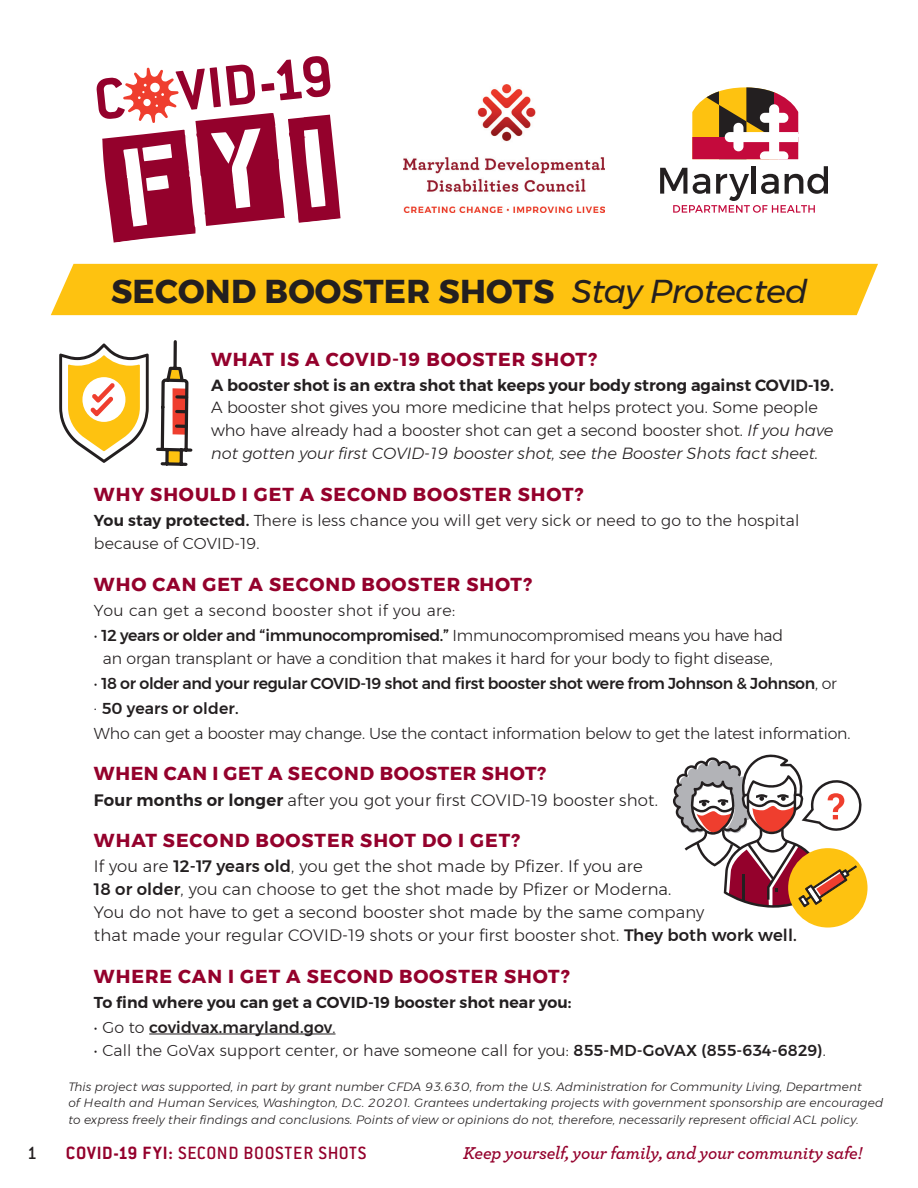
<style>
.page{position:relative;width:918px;height:1188px;background:#fff}
.page>*{position:absolute;margin:0;border:0;box-sizing:border-box;transform-origin:0 0}
.Header_1{font:700 33px "Montserrat";letter-spacing:.01em;color:#231f20}
.t1{font:500 19.5px "Conduit ITC";letter-spacing:.04em;color:#94012c}
.t2{font:500 19.5px "Conduit ITC";color:#231f20}
.subhead_1{font:700 18.75px "Montserrat";letter-spacing:.05em;color:#94012c}
.subhead_1-2{font:700 18.75px "Montserrat";letter-spacing:.03em;color:#94012c}
.t3{font:italic 600 18px "Archer";letter-spacing:-.01em;color:#94012c}
.body_copy{font:300 16.5px/22.8px "Montserrat";letter-spacing:.01em;color:#231f20}
.body_copy_mainpoint{font:300 16.2px/23px "Montserrat";color:#231f20}
.body_copy_mainpoint-2{font:300 15.75px/22.8px "Montserrat";letter-spacing:-.005em;color:#231f20}
.body_copy_mainpoint-3{font:500 15.75px "Montserrat";letter-spacing:-.02em;color:#231f20}
.body_copy_mainpoint-4{font:600 15.75px "Montserrat";letter-spacing:.005em;color:#231f20}
.body_copy_mainpoint-5{font:500 15.75px "Montserrat";letter-spacing:.01em;color:#231f20}
.body_copy_mainpoint-6{font:300 15.75px "Montserrat";letter-spacing:.03em;color:#231f20}
.body_copy_mainpoint-7{font:italic 300 12px/16.5px "Montserrat";letter-spacing:.01em;color:#231f20}
.s1{font-weight:400;font-style:italic}
.s2{font-weight:600}
.s3{font-style:italic}
.s4{font-weight:500}
.s5{font-weight:300}
.s6{font-weight:700}
</style>
<div class="page">
<hr style="left:149px;top:1034px;width:187px;height:1px;background:#231f20">
<svg style="left:51px;top:56px;width:827px;height:410px"></svg>
<div style="left:788px;top:848px;width:80px;height:80px;background:#fec210;border-radius:50%"></div>
<svg style="left:673px;top:754px;width:190px;height:154px"></svg>
<h1 class="Header_1" style="left:111px;top:265px;width:698px">SECOND BOOSTER SHOTS <span class="s1">Stay Protected</span></h1>
<h2 class="subhead_1" style="left:211px;top:344px;width:387px">WHAT IS A COVID-19 BOOSTER SHOT?</h2>
<p class="body_copy_mainpoint" style="left:211px;top:373px;width:625px"><span class="s2">A booster shot is an extra shot that keeps your body strong against COVID-19.<br></span>A booster shot gives you more medicine that helps protect you. Some people who have already had a booster shot can get a second booster shot. <span class="s3">If you have not gotten your first COVID-19 booster shot, see the Booster Shots fact sheet.</span></p>
<h2 class="subhead_1" style="left:94px;top:479px;width:491px">WHY SHOULD I GET A SECOND BOOSTER SHOT?</h2>
<p class="body_copy_mainpoint-2" style="left:94px;top:509px;width:707px"><span class="s2">You stay protected.</span> There is less chance you will get very sick or need to go to the hospital because of COVID-19.</p>
<h2 class="subhead_1" style="left:94px;top:569px;width:439px">WHO CAN GET A SECOND BOOSTER SHOT?</h2>
<p class="body_copy_mainpoint-6" style="left:94px;top:598px;width:363px">You can get a second booster shot if you are:</p>
<p class="body_copy_mainpoint-2" style="left:94px;top:624px;width:691px;text-align:center">• <span class="s4">12 years or older and “immunocompromised.”</span> Immunocompromised means you have had an organ transplant or have a condition that makes it hard for your body to fight disease,</p>
<p class="body_copy_mainpoint-3" style="left:94px;top:671px;width:744px"><span class="s5">•</span> 18 or older and your regular COVID-19 shot and first booster shot were from Johnson &amp; Johnson<span class="s5">, or</span></p>
<p class="body_copy_mainpoint-5" style="left:94px;top:696px;width:146px"><span class="s5">·</span> 50 years or older.</p>
<p class="body_copy_mainpoint-2" style="left:94px;top:722px;width:758px">Who can get a booster may change. Use the contact information below to get the latest information.</p>
<h2 class="subhead_1-2" style="left:94px;top:759px;width:454px">WHEN CAN I GET A SECOND BOOSTER SHOT?</h2>
<p class="body_copy" style="left:94px;top:788px;width:566px"><span class="s2">Four months or longer</span> after you got your first COVID-19 booster shot.</p>
<h2 class="subhead_1" style="left:94px;top:826px;width:428px">WHAT SECOND BOOSTER SHOT DO I GET?</h2>
<p class="body_copy" style="left:94px;top:855px;width:705px">If you are <span class="s4">12-17 years old</span>, you get the shot made by Pfizer. If you are<br><span class="s4">18 or older</span>, you can choose to get the shot made by Pfizer or Moderna.<br>You do not have to get a second booster shot made by the same company<br>that made your regular COVID-19 shots or your first booster shot. <span class="s4">They both work well.</span></p>
<h2 class="subhead_1" style="left:94px;top:961px;width:477px">WHERE CAN I GET A SECOND BOOSTER SHOT?</h2>
<p class="body_copy_mainpoint-4" style="left:94px;top:990px;width:479px">To find where you can get a COVID-19 booster shot near you:</p>
<p class="body_copy_mainpoint-5" style="left:94px;top:1015px;width:243px"><span class="s5">• Go to</span> covidvax.maryland.gov<span class="s5">.</span></p>
<p class="body_copy_mainpoint-2" style="left:94px;top:1038px;width:733px">• Call the GoVax support center, or have someone call for you: <span class="s4">855-MD-GoVAX (855-634-6829)</span>.</p>
<p class="body_copy_mainpoint-7" style="left:68px;top:1078px;width:816px">This project was supported, in part by grant number CFDA 93.630, from the U.S. Administration for Community Living, Department<br>of Health and Human Services, Washington, D.C. 20201. Grantees undertaking projects with government sponsorship are encouraged to express freely their findings and conclusions. Points of view or opinions do not, therefore, necessarily represent official ACL policy.</p>
<p class="t2" style="left:27px;top:1142px;width:11px">1</p>
<p class="t3" style="left:463px;top:1142px;width:401px">Keep yourself, your family, and your community safe!</p>
<p class="t1" style="left:66px;top:1142px;width:302px"><span class="s6">COVID-19 FYI:</span> SECOND BOOSTER SHOTS</p>
</div>
